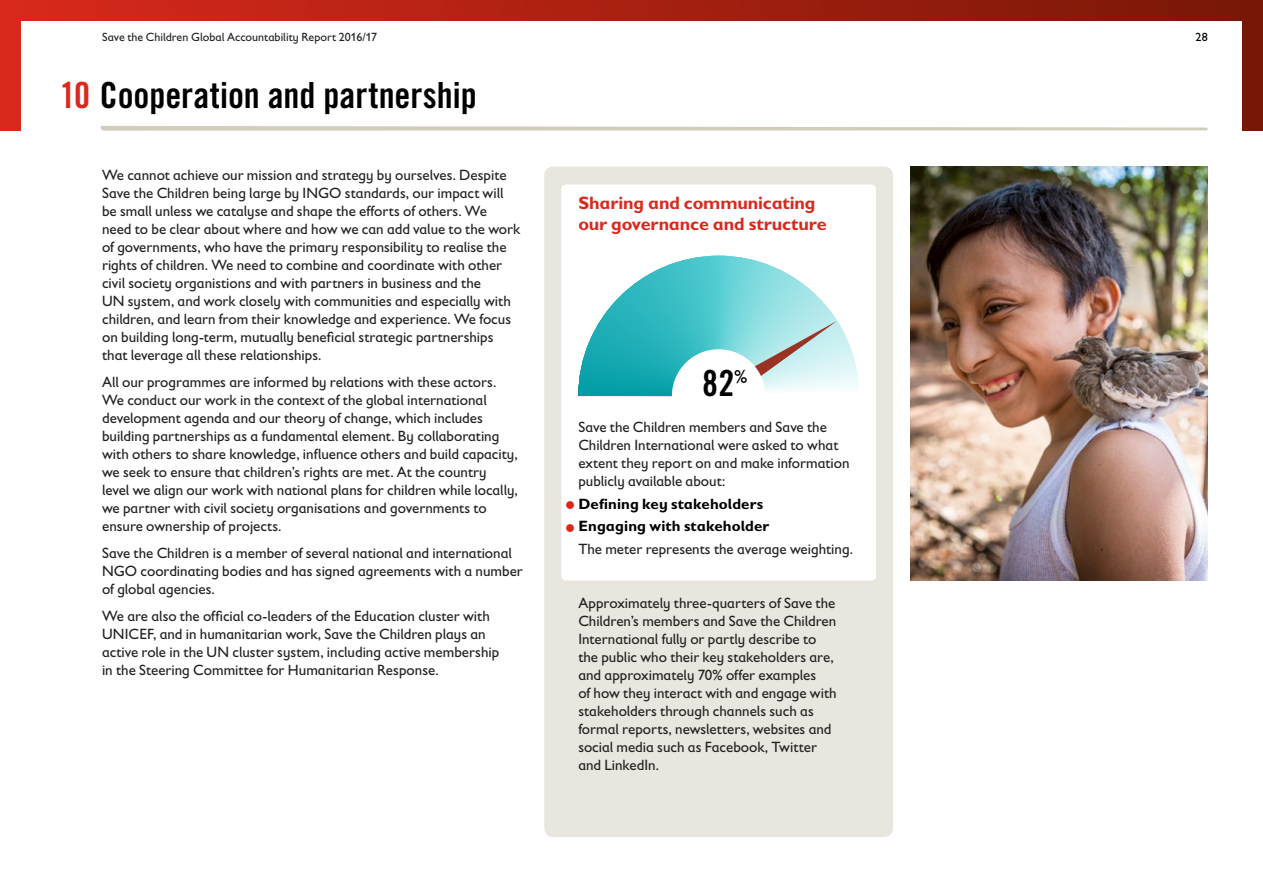
<style>
.page{position:relative;width:1263px;height:893px;background:#fff}
.page>*{position:absolute;margin:0;border:0;box-sizing:border-box;transform-origin:0 0}
.t1{font:36px "Trade Gothic LT Pro Bd Cn 20";letter-spacing:-.005em;color:#000}
.t2{font:700 18px/20.2px "Gill Sans Infant Std";letter-spacing:-.01em;color:#da291c}
.t3{font:15px/18px "Gill Sans Infant Std";color:#222121}
.t4{font:700 15px/22.5px "Gill Sans Infant Std";letter-spacing:.01em;color:#000}
.t5{font:12px "Gill Sans Infant Std";color:#222121}
.t6{font:12px "Gill Sans Infant Std";color:#000}
.s1{color:#da291c}
</style>
<div class="page">
<div style="left:0;top:0;width:1263px;height:130px;background:linear-gradient(to right,#d9291c,#771706)"></div>
<div style="left:21px;top:21px;width:1221px;height:851px;background:#fff"></div>
<svg style="left:100px;top:126px;width:1108px;height:5px;background:#dcd8cc"></svg>
<div style="left:544px;top:167px;width:349px;height:670px;background:#e8e6de;border-radius:9px"></div>
<div style="left:561px;top:185px;width:315px;height:396px;background:#fff;border-radius:4px"></div>
<img style="left:910px;top:167px;width:298px;height:414px">
<svg style="left:578px;top:256px;width:281px;height:141px"></svg>
<p class="t5" style="left:102px;top:30px;width:276px">Save the Children Global Accountability Report 2016/17</p>
<p class="t6" style="left:1195px;top:30px;width:14px">28</p>
<h1 class="t1" style="left:60px;top:73px;width:418px"><span class="s1">10</span> Cooperation and partnership</h1>
<p class="t3" style="left:102px;top:166px;width:420px">We cannot achieve our mission and strategy by ourselves. Despite Save the Children being large by INGO standards, our impact will be small unless we catalyse and shape the efforts of others. We need to be clear about where and how we can add value to the work of governments, who have the primary responsibility to realise the rights of children. We need to combine and coordinate with other civil society organistions and with partners in business and the<br>UN system, and work closely with communities and especially with children, and learn from their knowledge and experience. We focus on building long-term, mutually beneficial strategic partnerships that leverage all these relationships.</p>
<p class="t3" style="left:102px;top:373px;width:417px">All our programmes are informed by relations with these actors.<br>We conduct our work in the context of the global international development agenda and our theory of change, which includes building partnerships as a fundamental element. By collaborating with others to share knowledge, influence others and build capacity, we seek to ensure that children’s rights are met. At the country<br>level we align our work with national plans for children while locally, we partner with civil society organisations and governments to ensure ownership of projects.</p>
<p class="t3" style="left:102px;top:544px;width:422px">Save the Children is a member of several national and international<br>NGO coordinating bodies and has signed agreements with a number of global agencies.</p>
<p class="t3" style="left:102px;top:607px;width:399px">We are also the official co-leaders of the Education cluster with UNICEF, and in humanitarian work, Save the Children plays an active role in the UN cluster system, including active membership in the Steering Committee for Humanitarian Response.</p>
<p class="t2" style="left:578px;top:193px;width:250px">Sharing and communicating our governance and structure</p>
<h1 class="t1" style="left:702px;top:361px;width:47px">82<sup>%</sup></h1>
<p class="t3" style="left:578px;top:418px;width:273px">Save the Children members and Save the Children International were asked to what extent they report on and make information publicly available about:</p>
<p class="t4" style="left:578px;top:492px;width:192px">Defining key stakeholders<br>Engaging with stakeholder</p>
<p class="t3" style="left:578px;top:539px;width:276px">The meter represents the average weighting.</p>
<p class="t3" style="left:578px;top:593px;width:260px">Approximately three-quarters of Save the Children’s members and Save the Children International fully or partly describe to the public who their key stakeholders are, and approximately 70% offer examples<br>of how they interact with and engage with stakeholders through channels such as formal reports, newsletters, websites and social media such as Facebook, Twitter and LinkedIn.</p>
</div>
